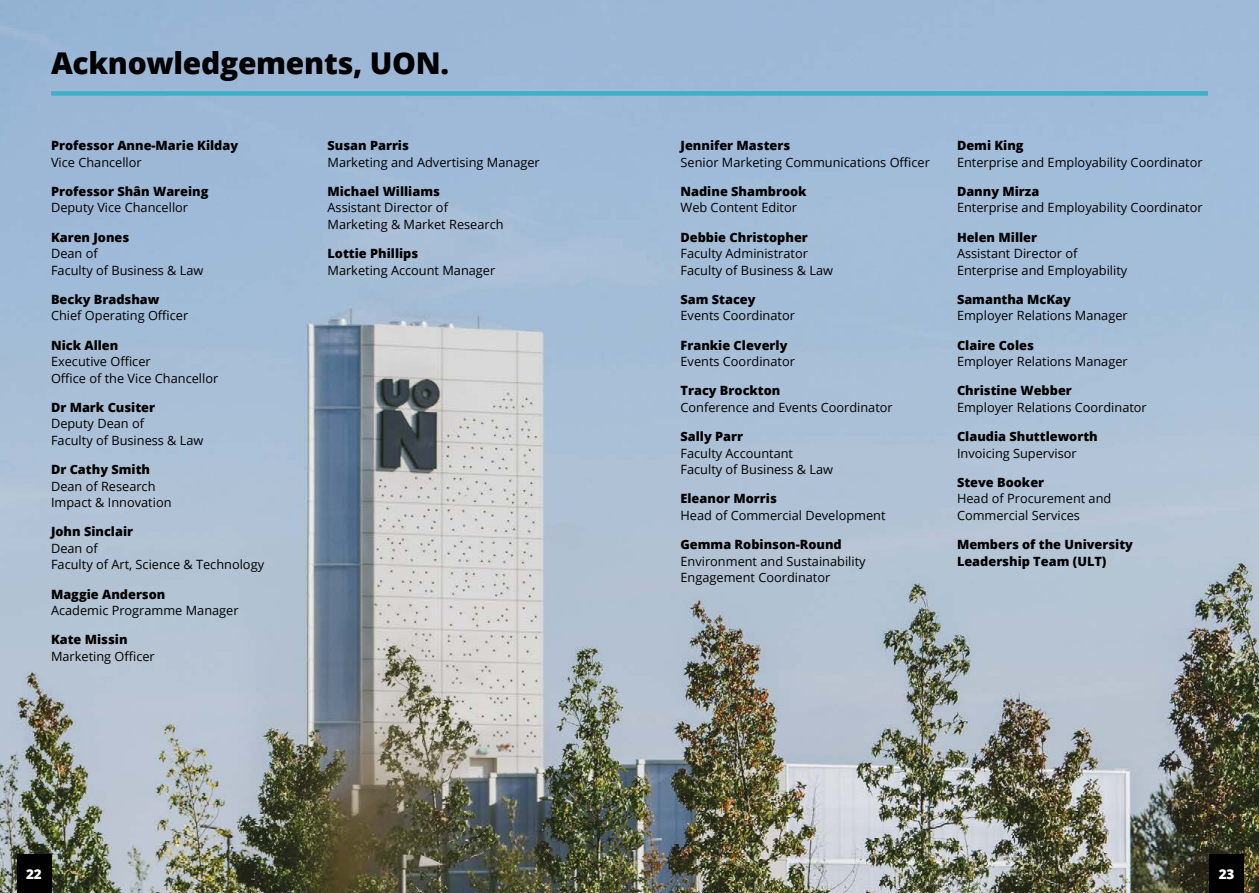
<style>
.page{position:relative;width:1259px;height:893px;background:#fff}
.page>*{position:absolute;margin:0;border:0;box-sizing:border-box;transform-origin:0 0}
.Main_Heading{font:800 30px "Open Sans";letter-spacing:-.01em;color:#000}
.t1{font:800 13.5px "Open Sans";color:#fff}
.body_2{font:12.75px/16.5px "Open Sans";color:#000}
.body_2-2{font:800 12.75px/16.5px "Open Sans";color:#000}
.s1{font-weight:400}
.s2{font-weight:800}
</style>
<div class="page">
<img style="left:0;top:0;width:1259px;height:893px">
<div style="left:51px;top:91px;width:1157px;height:5px;background:#3db0c8"></div>
<div style="left:1209px;top:855px;width:34px;height:38px;background:#000"></div>
<div style="left:17px;top:855px;width:34px;height:38px;background:#000"></div>
<p class="Main_Heading" style="left:51px;top:40px;width:399px">Acknowledgements, UON.</p>
<p class="body_2-2" style="left:51px;top:137px;width:189px">Professor Anne-Marie Kilday<br><span class="s1">Vice Chancellor</span></p>
<p class="body_2-2" style="left:51px;top:182px;width:159px">Professor Shân Wareing<br><span class="s1">Deputy Vice Chancellor</span></p>
<p class="body_2" style="left:51px;top:228px;width:154px"><span class="s2">Karen Jones<br></span>Dean of<br>Faculty of Business &amp; Law</p>
<p class="body_2" style="left:51px;top:291px;width:139px"><span class="s2">Becky Bradshaw<br></span>Chief Operating Officer</p>
<p class="body_2" style="left:51px;top:336px;width:169px"><span class="s2">Nick Allen<br></span>Executive Officer<br>Office of the Vice Chancellor</p>
<p class="body_2" style="left:51px;top:399px;width:154px"><span class="s2">Dr Mark Cusiter<br></span>Deputy Dean of<br>Faculty of Business &amp; Law</p>
<p class="body_2" style="left:51px;top:461px;width:122px"><span class="s2">Dr Cathy Smith<br></span>Dean of Research<br>Impact &amp; Innovation</p>
<p class="body_2" style="left:51px;top:523px;width:214px"><span class="s2">John Sinclair<br></span>Dean of<br>Faculty of Art, Science &amp; Technology</p>
<p class="body_2" style="left:51px;top:585px;width:189px"><span class="s2">Maggie Anderson<br></span>Academic Programme Manager</p>
<p class="body_2" style="left:51px;top:631px;width:105px"><span class="s2">Kate Missin<br></span>Marketing Officer</p>
<p class="body_2" style="left:327px;top:137px;width:214px"><span class="s2">Susan Parris<br></span>Marketing and Advertising Manager</p>
<p class="body_2" style="left:327px;top:183px;width:178px"><span class="s2">Michael Williams<br></span>Assistant Director of<br>Marketing &amp; Market Research</p>
<p class="body_2" style="left:327px;top:245px;width:169px"><span class="s2">Lottie Phillips<br></span>Marketing Account Manager</p>
<p class="body_2" style="left:680px;top:137px;width:251px"><span class="s2">Jennifer Masters<br></span>Senior Marketing Communications Officer</p>
<p class="body_2" style="left:680px;top:183px;width:128px"><span class="s2">Nadine Shambrook<br></span>Web Content Editor</p>
<p class="body_2" style="left:680px;top:228px;width:154px"><span class="s2">Debbie Christopher<br></span>Faculty Administrator<br>Faculty of Business &amp; Law</p>
<p class="body_2" style="left:680px;top:291px;width:116px"><span class="s2">Sam Stacey<br></span>Events Coordinator</p>
<p class="body_2" style="left:680px;top:336px;width:116px"><span class="s2">Frankie Cleverly<br></span>Events Coordinator</p>
<p class="body_2" style="left:680px;top:382px;width:214px"><span class="s2">Tracy Brockton<br></span>Conference and Events Coordinator</p>
<p class="body_2" style="left:680px;top:428px;width:154px"><span class="s2">Sally Parr<br></span>Faculty Accountant<br>Faculty of Business &amp; Law</p>
<p class="body_2" style="left:680px;top:490px;width:206px"><span class="s2">Eleanor Morris<br></span>Head of Commercial Development</p>
<p class="body_2" style="left:680px;top:536px;width:187px"><span class="s2">Gemma Robinson-Round<br></span>Environment and Sustainability<br>Engagement Coordinator</p>
<p class="body_2" style="left:957px;top:137px;width:247px"><span class="s2">Demi King<br></span>Enterprise and Employability Coordinator</p>
<p class="body_2" style="left:957px;top:183px;width:247px"><span class="s2">Danny Mirza<br></span>Enterprise and Employability Coordinator</p>
<p class="body_2" style="left:957px;top:228px;width:172px"><span class="s2">Helen Miller<br></span>Assistant Director of<br>Enterprise and Employability</p>
<p class="body_2" style="left:957px;top:291px;width:172px"><span class="s2">Samantha McKay<br></span>Employer Relations Manager</p>
<p class="body_2" style="left:957px;top:336px;width:172px"><span class="s2">Claire Coles<br></span>Employer Relations Manager</p>
<p class="body_2" style="left:957px;top:382px;width:191px"><span class="s2">Christine Webber<br></span>Employer Relations Coordinator</p>
<p class="body_2-2" style="left:957px;top:428px;width:142px">Claudia Shuttleworth<br><span class="s1">Invoicing Supervisor</span></p>
<p class="body_2" style="left:957px;top:474px;width:156px"><span class="s2">Steve Booker<br></span>Head of Procurement and<br>Commercial Services</p>
<p class="body_2-2" style="left:957px;top:536px;width:178px">Members of the University<br>Leadership Team (ULT)</p>
<p class="t1" style="left:26px;top:864px;width:17px">22</p>
<p class="t1" style="left:1218px;top:864px;width:17px">23</p>
</div>
